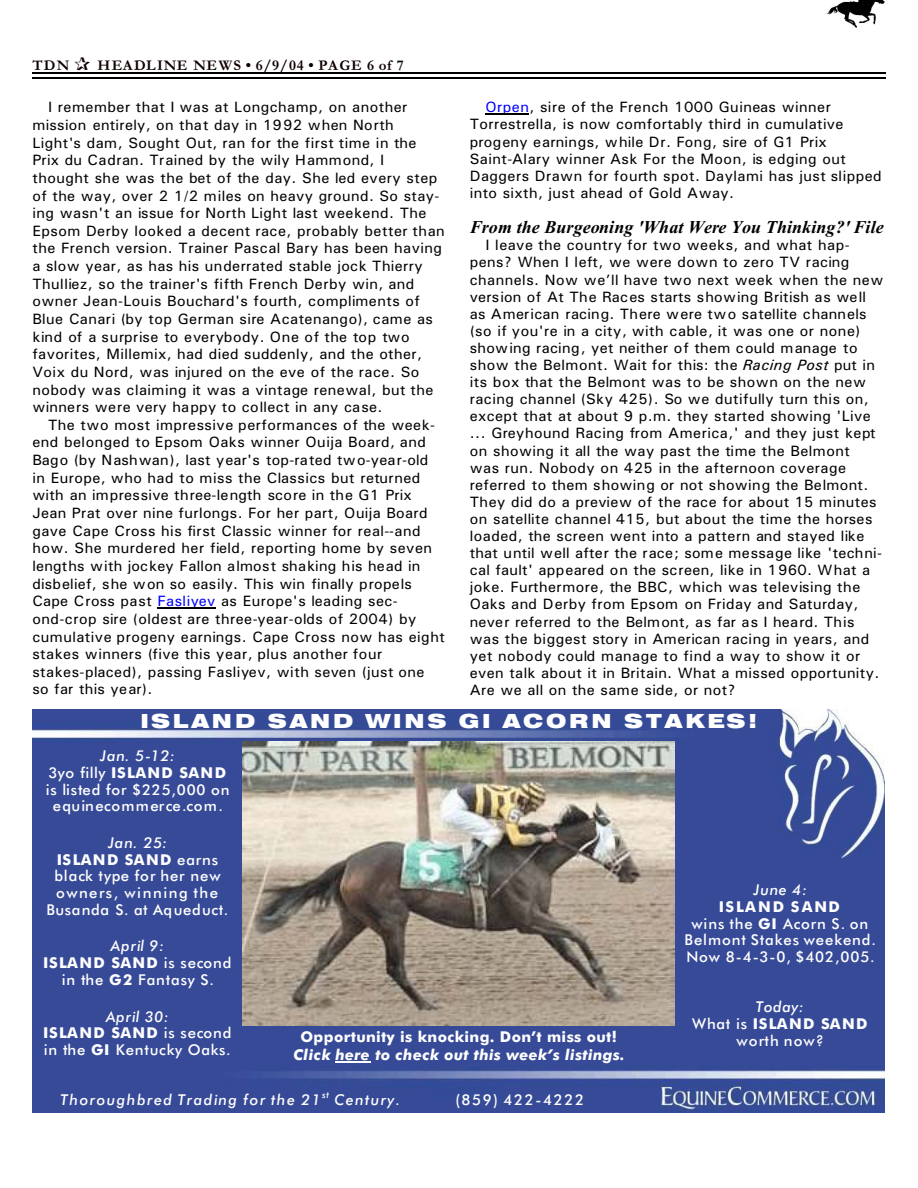
<style>
.page{position:relative;width:918px;height:1188px;background:#fff}
.page>*{position:absolute;margin:0;border:0;box-sizing:border-box;transform-origin:0 0}
.t1{font:19.5px "Swis 721 Blk Ex BT";letter-spacing:.15em;color:#fff}
.t2{font:italic 700 18px "Times New Roman";letter-spacing:.005em;color:#000}
.t3{font:15px/17.7px "Univers";letter-spacing:.03em;color:#000}
.t4{font:15px/16.8px "Futura Md BT";letter-spacing:.06em;color:#fff;text-align:center}
.t5{font:italic 15px "Futura Md BT";letter-spacing:.1em;color:#fff}
.t6{font:italic 700 15px "Futura Md BT";letter-spacing:.025em;color:#fff}
.t7{font:700 15px "Futura Md BT";letter-spacing:.025em;color:#fff}
.t8{font:700 15px "Garamond";letter-spacing:.035em;color:#0f0000}
.t9{font:15px "Futura Md BT";letter-spacing:.11em;color:#fff}
.t10{font:italic 9px "Futura Md BT";color:#fff}
.s1{color:#001400}
.s2{color:#00f}
.s3{font-style:italic}
.s4{font-weight:700}
</style>
<div class="page">
<img style="left:826px;top:0;width:59px;height:27px">
<hr style="left:32px;top:72px;width:853px;height:1px;background:#000">
<hr style="left:32px;top:77px;width:853px;height:2px;background:#000">
<img style="left:32px;top:709px;width:852px;height:404px">
<img style="left:243px;top:742px;width:432px;height:283px">
<hr style="left:336px;top:1061px;width:35px;height:2px;background:#fff">
<hr style="left:158px;top:608px;width:58px;height:1px;background:#000">
<hr style="left:485px;top:114px;width:44px;height:1px;background:#000">
<p class="t8" style="left:32px;top:60px;width:39px">TDN</p>
<p class="t8" style="left:98px;top:60px;width:308px">HEADLINE NEWS • 6/9/04 • PAGE 6 of <span class="s1">7</span></p>
<p class="t3" style="left:32px;top:100px;width:414px;text-indent:16px">I remember that I was at Longchamp, on another mission entirely, on that day in 1992 when North Light's dam, Sought Out, ran for the first time in the Prix du Cadran. Trained by the wily Hammond, I<br>thought she was the bet of the day. She led every step of the way, over 2 1/2 miles on heavy ground. So stay&shy;ing wasn't an issue for North Light last weekend. The Epsom Derby looked a decent race, probably better than the French version. Trainer Pascal Bary has been having a slow year, as has his underrated stable jock Thierry Thulliez, so the trainer's fifth French Derby win, and owner Jean-Louis Bouchard's fourth, compliments of Blue Canari (by top German sire Acatenango), came as kind of a surprise to everybody. One of the top two favorites, Millemix, had died suddenly, and the other, Voix du Nord, was injured on the eve of the race. So nobody was claiming it was a vintage renewal, but the winners were very happy to collect in any case.</p>
<p class="t3" style="left:32px;top:417px;width:414px;text-indent:16px">The two most impressive performances of the week&shy;end belonged to Epsom Oaks winner Ouija Board, and Bago (by Nashwan), last year's top-rated two-year-old<br>in Europe, who had to miss the Classics but returned with an impressive three-length score in the G1 Prix Jean Prat over nine furlongs. For her part, Ouija Board gave Cape Cross his first Classic winner for real--and how. She murdered her field, reporting home by seven lengths with jockey Fallon almost shaking his head in disbelief, she won so easily. This win finally propels Cape Cross past <span class="s2">Fasliyev</span> as Europe's leading sec&shy;ond-crop sire (oldest are three-year-olds of 2004) by cumulative progeny earnings. Cape Cross now has eight stakes winners (five this year, plus another four stakes-placed), passing Fasliyev, with seven (just one<br>so far this year).</p>
<p class="t3" style="left:470px;top:100px;width:414px;line-height:17.1px;text-indent:16px"><span class="s2">Orpen</span>, sire of the French 1000 Guineas winner Torrestrella, is now comfortably third in cumulative progeny earnings, while Dr. Fong, sire of G1 Prix Saint-Alary winner Ask For the Moon, is edging out Daggers Drawn for fourth spot. Daylami has just slipped into sixth, just ahead of Gold Away.</p>
<p class="t2" style="left:470px;top:221px;width:416px">From the Burgeoning 'What Were You Thinking?' File</p>
<p class="t3" style="left:470px;top:238px;width:415px;line-height:17.1px;text-indent:16px">I leave the country for two weeks, and what hap&shy;pens? When I left, we were down to zero TV racing channels. Now we’ll have two next week when the new version of At The Races starts showing British as well as American racing. There were two satellite channels (so if you're in a city, with cable, it was one or none) showing racing, yet neither of them could manage to show the Belmont. Wait for this: the <span class="s3">Racing Post</span> put in its box that the Belmont was to be shown on the new racing channel (Sky 425). So we dutifully turn this on, except that at about 9 p.m. they started showing 'Live ... Greyhound Racing from America,' and they just kept on showing it all the way past the time the Belmont<br>was run. Nobody on 425 in the afternoon coverage referred to them showing or not showing the Belmont.<br>They did do a preview of the race for about 15 minutes on satellite channel 415, but about the time the horses loaded, the screen went into a pattern and stayed like that until well after the race; some message like 'techni&shy;cal fault' appeared on the screen, like in 1960. What a joke. Furthermore, the BBC, which was televising the Oaks and Derby from Epsom on Friday and Saturday, never referred to the Belmont, as far as I heard. This was the biggest story in American racing in years, and yet nobody could manage to find a way to show it or even talk about it in Britain. What a missed opportunity.<br>Are we all on the same side, or not?</p>
<h1 class="t1" style="left:140px;top:713px;width:618px">ISLAND SAND WINS GI ACORN STAKES!</h1>
<p class="t4" style="left:46px;top:749px;width:185px"><span class="s3">Jan. 5-12:<br></span>3yo filly <span class="s4">ISLAND SAND </span>is listed for $225,000 on equinecommerce.com.</p>
<p class="t4" style="left:46px;top:836px;width:183px"><span class="s3">Jan. 25:<br></span><span class="s4">ISLAND SAND</span> earns black type for her new owners, winning the<br>Busanda S. at Aqueduct.</p>
<p class="t4" style="left:43px;top:939px;width:190px"><span class="s3">April 9:<br></span><span class="s4">ISLAND SAND</span> is second in the <span class="s4">G2</span> Fantasy S.</p>
<p class="t4" style="left:43px;top:1009px;width:190px"><span class="s3">April 30:<br></span><span class="s4">ISLAND SAND</span> is second in the <span class="s4">GI</span> Kentucky Oaks.</p>
<p class="t5" style="left:753px;top:884px;width:55px">June 4:</p>
<p class="t4" style="left:685px;top:900px;width:193px"><span class="s4">ISLAND SAND<br></span>wins the <span class="s4">GI</span> Acorn S. on<br>Belmont Stakes weekend.<br>Now 8-4-3-0, $402,005.</p>
<p class="t4" style="left:692px;top:1000px;width:177px"><span class="s3">Today:<br></span>What is <span class="s4">ISLAND SAND </span>worth now?</p>
<p class="t7" style="left:300px;top:1030px;width:318px">Opportunity is knocking. Don’t miss out!</p>
<p class="t6" style="left:293px;top:1048px;width:333px">Click here to check out this week’s listings.</p>
<p class="t5" style="left:60px;top:1094px;width:261px">Thoroughbred Trading for the 21</p>
<p class="t10" style="left:322px;top:1091px;width:8px">st</p>
<p class="t5" style="left:334px;top:1094px;width:67px">Century.</p>
<p class="t9" style="left:455px;top:1094px;width:130px">(859) 422-4222</p>
</div>
